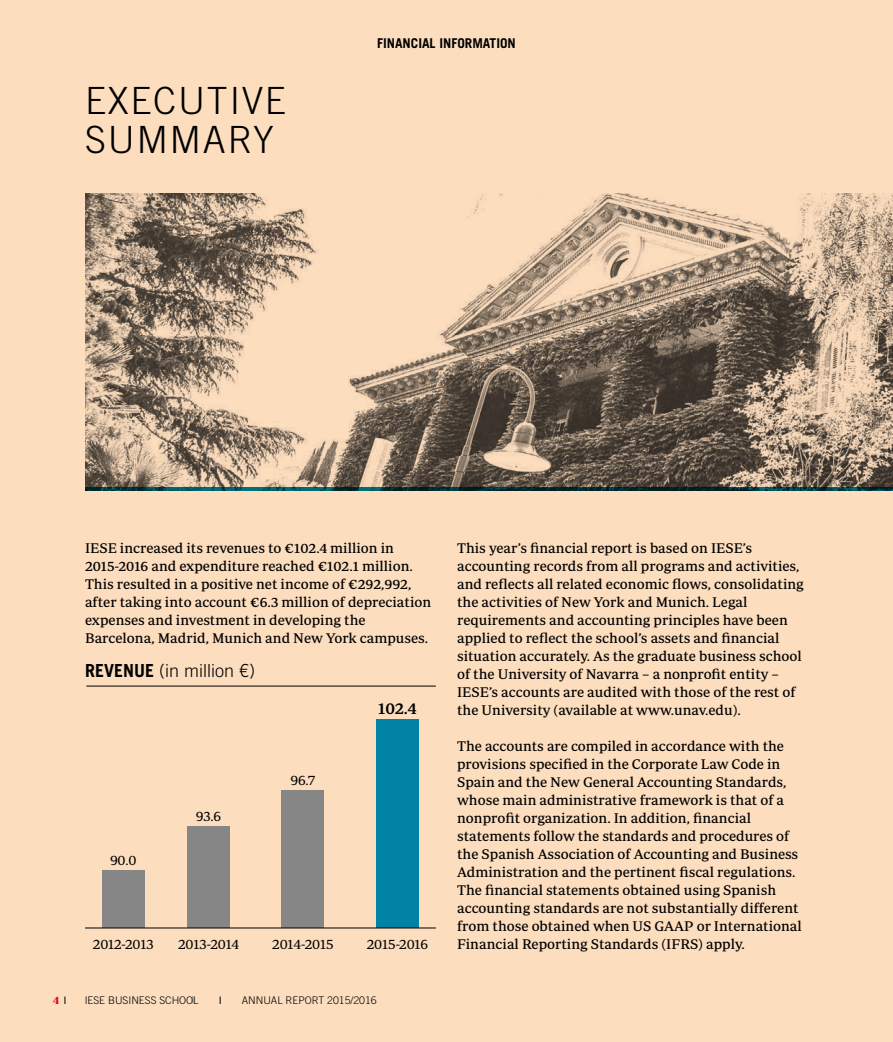
<style>
.page{position:relative;width:893px;height:1042px;background:#fcddbe}
.page>*{position:absolute;margin:0;border:0;box-sizing:border-box;transform-origin:0 0}
.t1{font:300 37.5px/39px "Trade Gothic";letter-spacing:.05em;color:#000}
.t2{font:300 18px "Trade Gothic";color:#000}
.t3{font:500 16.5px "Periodico Text";color:#000}
.t4{font:14.25px/18px "Periodico Text";color:#000}
.t5{font:14.25px "Periodico Text Lg";letter-spacing:-.01em;color:#000}
.t6{font:700 13.5px "Trade Gothic";color:#000}
.t7{font:700 11.25px "Periodico Display";color:#e30613}
.t8{font:300 10.5px "Trade Gothic";color:#000}
.s1{font-weight:700}
</style>
<div class="page">
<img style="left:85px;top:193px;width:808px;height:294px">
<hr style="left:85px;top:487px;width:808px;height:3px;background:#0083a5">
<hr style="left:86px;top:686px;width:350px;height:1px;background:#000">
<div style="left:376px;top:719px;width:43px;height:209px;background:#0083a5"></div>
<div style="left:282px;top:791px;width:42px;height:137px;background:#878686"></div>
<div style="left:187px;top:826px;width:43px;height:102px;background:#878686"></div>
<div style="left:102px;top:870px;width:43px;height:58px;background:#878686"></div>
<hr style="left:85px;top:927px;width:351px;height:1px;background:#000">
<h1 class="t1" style="left:85px;top:81px;width:202px">EXECUTIVE<br>SUMMARY</h1>
<p class="t6" style="left:377px;top:34px;width:140px">FINANCIAL INFORMATION</p>
<p class="t4" style="left:85px;top:539px;width:348px">IESE increased its revenues to €102.4 million in 2015-2016 and expenditure reached €102.1 million.<br>This resulted in a positive net income of €292,992, after taking into account €6.3 million of depreciation expenses and investment in developing the Barcelona, Madrid, Munich and New York campuses.</p>
<p class="t4" style="left:457px;top:539px;width:348px">This year’s financial report is based on IESE’s accounting records from all programs and activities, and reflects all related economic flows, consolidating the activities of New York and Munich. Legal requirements and accounting principles have been applied to reflect the school’s assets and financial situation accurately. As the graduate business school of the University of Navarra – a nonprofit entity – IESE’s accounts are audited with those of the rest of the University (available at www.unav.edu).</p>
<p class="t4" style="left:457px;top:737px;width:346px">The accounts are compiled in accordance with the provisions specified in the Corporate Law Code in Spain and the New General Accounting Standards, whose main administrative framework is that of a nonprofit organization. In addition, financial statements follow the standards and procedures of the Spanish Association of Accounting and Business Administration and the pertinent fiscal regulations.<br>The financial statements obtained using Spanish accounting standards are not substantially different from those obtained when US GAAP or International Financial Reporting Standards (IFRS) apply.</p>
<p class="t2" style="left:85px;top:659px;width:172px"><span class="s1">REVENUE</span> (in million €)</p>
<p class="t3" style="left:378px;top:699px;width:40px">102.4</p>
<p class="t5" style="left:290px;top:772px;width:26px">96.7</p>
<p class="t5" style="left:196px;top:808px;width:27px">93.6</p>
<p class="t5" style="left:110px;top:852px;width:28px">90.0</p>
<p class="t5" style="left:93px;top:936px;width:62px">2012-2013</p>
<p class="t5" style="left:178px;top:936px;width:62px">2013-2014</p>
<p class="t5" style="left:272px;top:936px;width:63px">2014-2015</p>
<p class="t5" style="left:367px;top:936px;width:63px">2015-2016</p>
<p class="t7" style="left:53px;top:993px;width:8px">4</p>
<p class="t8" style="left:85px;top:994px;width:115px">IESE BUSINESS SCHOOL</p>
<p class="t8" style="left:242px;top:994px;width:136px">ANNUAL REPORT 2015/2016</p>
</div>
